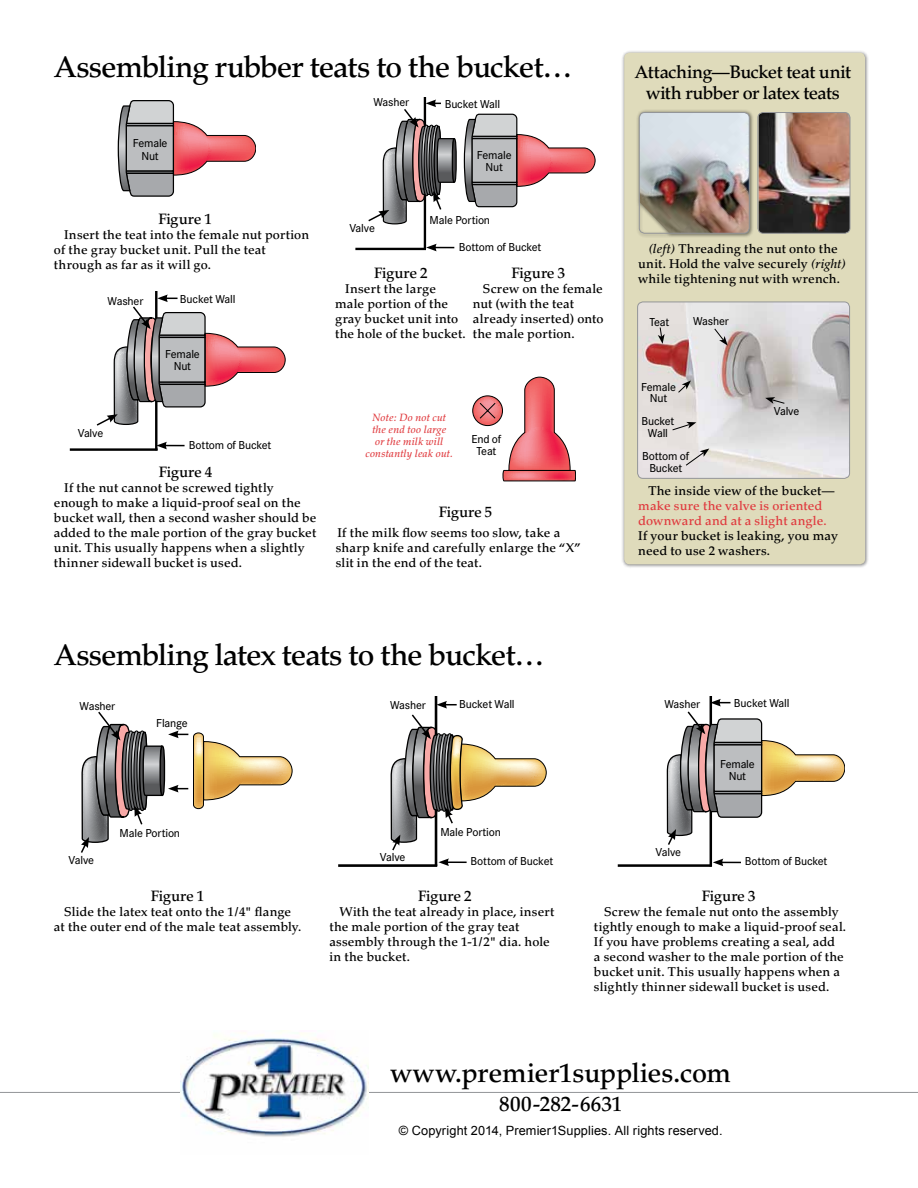
<style>
.page{position:relative;width:918px;height:1188px;background:#fff}
.page>*{position:absolute;margin:0;border:0;box-sizing:border-box;transform-origin:0 0}
.t1{font:500 30px "Palatino";letter-spacing:-.035em;color:#000}
.t2{font:500 27px "Palatino";letter-spacing:-.01em;color:#000}
.t3{font:500 21px "Palatino";letter-spacing:.01em;color:#000}
.t4{font:500 18px/21px "Palatino";letter-spacing:-.03em;color:#000;text-align:center}
.t5{font:500 15px "Palatino";letter-spacing:-.015em;color:#000}
.t6{font:500 12.75px/15px "Palatino";letter-spacing:.01em;color:#000}
.t7{font:500 12.75px/15px "Palatino";letter-spacing:.005em;color:#e03a3e}
.t8{font:12.75px "Arial";letter-spacing:.01em;color:#000}
.t9{font:500 12px/12px "Corporate S";letter-spacing:-.015em;color:#000;text-align:center}
.t10{font:italic 500 10.5px/12px "Palatino";letter-spacing:.015em;color:#e03a3e;text-align:center}
.s1{font-style:italic}
</style>
<div class="page">
<hr style="left:0;top:1092px;width:918px;height:1px;background:#939598">
<div style="left:621px;top:50px;width:248px;height:519px;background:#000;opacity:.5"></div>
<div style="left:624px;top:53px;width:241px;height:511px;background:#dfdbbb;border-radius:5px"></div>
<img style="left:180px;top:1033px;width:188px;height:104px">
<hr style="left:435px;top:696px;width:2px;height:170px;background:#000">
<hr style="left:338px;top:864px;width:99px;height:3px;background:#000">
<hr style="left:710px;top:696px;width:2px;height:171px;background:#000">
<hr style="left:618px;top:864px;width:94px;height:3px;background:#000">
<svg style="left:713px;top:859px;width:28px;height:7px"></svg>
<svg style="left:438px;top:858px;width:29px;height:8px"></svg>
<svg style="left:81px;top:711px;width:211px;height:142px"></svg>
<svg style="left:390px;top:701px;width:156px;height:151px"></svg>
<svg style="left:666px;top:699px;width:179px;height:148px"></svg>
<svg style="left:118px;top:100px;width:138px;height:97px"></svg>
<hr style="left:424px;top:97px;width:2px;height:152px;background:#000">
<hr style="left:355px;top:248px;width:71px;height:2px;background:#000">
<svg style="left:473px;top:377px;width:103px;height:104px"></svg>
<hr style="left:155px;top:291px;width:2px;height:159px;background:#000">
<hr style="left:70px;top:448px;width:88px;height:3px;background:#000">
<svg style="left:426px;top:244px;width:28px;height:7px"></svg>
<svg style="left:157px;top:442px;width:28px;height:7px"></svg>
<img style="left:638px;top:302px;width:212px;height:176px">
<div style="left:637px;top:302px;width:213px;height:177px;border:1px solid #939598;border-radius:5px"></div>
<svg style="left:714px;top:328px;width:14px;height:18px"></svg>
<svg style="left:765px;top:397px;width:20px;height:7px"></svg>
<svg style="left:658px;top:327px;width:7px;height:17px"></svg>
<svg style="left:677px;top:380px;width:14px;height:13px"></svg>
<svg style="left:96px;top:294px;width:189px;height:133px"></svg>
<svg style="left:368px;top:100px;width:227px;height:125px"></svg>
<div style="left:636px;top:110px;width:118px;height:128px;background:#000;opacity:.5"></div>
<img style="left:639px;top:113px;width:110px;height:120px">
<div style="left:639px;top:112px;width:111px;height:122px;border:1px solid #939598;border-radius:5px"></div>
<img style="left:759px;top:113px;width:91px;height:120px">
<div style="left:758px;top:112px;width:92px;height:122px;border:1px solid #939598;border-radius:5px"></div>
<svg style="left:672px;top:422px;width:24px;height:9px"></svg>
<svg style="left:685px;top:448px;width:24px;height:18px"></svg>
<h1 class="t1" style="left:54px;top:49px;width:520px">Assembling rubber teats to the bucket…</h1>
<p class="t9" style="left:133px;top:137px;width:36px;line-height:12.8px">Female<br>Nut</p>
<p class="t5" style="left:158px;top:210px;width:55px">Figure 1</p>
<p class="t6" style="left:54px;top:227px;width:257px;text-indent:10px">Insert the teat into the female nut portion of the gray bucket unit. Pull the teat through as far as it will go.</p>
<p class="t9" style="left:108px;top:295px;width:37px">Washer</p>
<p class="t9" style="left:180px;top:293px;width:57px">Bucket Wall</p>
<p class="t9" style="left:78px;top:427px;width:27px">Valve</p>
<p class="t9" style="left:165px;top:348px;width:36px">Female<br>Nut</p>
<p class="t9" style="left:189px;top:439px;width:84px">Bottom of Bucket</p>
<p class="t5" style="left:159px;top:463px;width:55px">Figure 4</p>
<p class="t6" style="left:54px;top:481px;width:264px;text-indent:10px">If the nut cannot be screwed tightly enough to make a liquid-proof seal on the bucket wall, then a second washer should be added to the male portion of the gray bucket unit. This usually happens when a slightly thinner sidewall bucket is used.</p>
<p class="t9" style="left:373px;top:96px;width:37px">Washer</p>
<p class="t9" style="left:445px;top:98px;width:57px">Bucket Wall</p>
<p class="t9" style="left:349px;top:222px;width:27px">Valve</p>
<p class="t9" style="left:477px;top:149px;width:36px">Female<br>Nut</p>
<p class="t9" style="left:430px;top:214px;width:62px">Male Portion</p>
<p class="t9" style="left:459px;top:241px;width:84px">Bottom of Bucket</p>
<p class="t5" style="left:374px;top:264px;width:55px">Figure 2</p>
<p class="t6" style="left:335px;top:281px;width:132px;text-indent:10px">Insert the large male portion of the gray bucket unit into the hole of the bucket.</p>
<p class="t5" style="left:512px;top:264px;width:55px">Figure 3</p>
<p class="t6" style="left:473px;top:281px;width:132px;text-indent:10px">Screw on the female nut (with the teat already inserted) onto the male portion.</p>
<p class="t10" style="left:366px;top:412px;width:89px">Note: Do not cut the end too large<br>or the milk will constantly leak out.</p>
<p class="t9" style="left:471px;top:432px;width:31px;line-height:12.8px">End of<br>Teat</p>
<p class="t5" style="left:439px;top:503px;width:55px">Figure 5</p>
<p class="t6" style="left:336px;top:525px;width:246px">If the milk flow seems too slow, take a sharp knife and carefully enlarge the “X” slit in the end of the teat.</p>
<h1 class="t1" style="left:54px;top:638px;width:492px">Assembling latex teats to the bucket…</h1>
<p class="t9" style="left:80px;top:700px;width:37px">Washer</p>
<p class="t9" style="left:156px;top:717px;width:33px">Flange</p>
<p class="t9" style="left:120px;top:827px;width:62px">Male Portion</p>
<p class="t9" style="left:390px;top:699px;width:37px">Washer</p>
<p class="t9" style="left:459px;top:698px;width:57px">Bucket Wall</p>
<p class="t9" style="left:440px;top:826px;width:62px">Male Portion</p>
<h3 class="t4" style="left:635px;top:61px;width:218px">Attaching—Bucket teat unit with rubber or latex teats</h3>
<p class="t6" style="left:638px;top:242px;width:209px;text-align:center"><span class="s1">(left)</span> Threading the nut onto the unit. Hold the valve securely <span class="s1">(right) </span>while tightening nut with wrench.</p>
<p class="t9" style="left:649px;top:316px;width:22px">Teat</p>
<p class="t9" style="left:693px;top:316px;width:37px">Washer</p>
<p class="t9" style="left:641px;top:381px;width:36px;line-height:11.2px">Female<br>Nut</p>
<p class="t9" style="left:642px;top:415px;width:34px">Bucket<br>Wall</p>
<p class="t9" style="left:642px;top:450px;width:49px">Bottom of<br>Bucket</p>
<p class="t9" style="left:774px;top:405px;width:27px">Valve</p>
<p class="t6" style="left:648px;top:483px;width:188px">The inside view of the bucket—</p>
<p class="t7" style="left:638px;top:498px;width:190px">make sure the valve is oriented downward and at a slight angle.</p>
<p class="t6" style="left:638px;top:528px;width:201px">If your bucket is leaking, you may need to use 2 washers.</p>
<p class="t9" style="left:664px;top:698px;width:37px">Washer</p>
<p class="t9" style="left:734px;top:697px;width:57px">Bucket Wall</p>
<p class="t9" style="left:720px;top:758px;width:36px">Female<br>Nut</p>
<p class="t9" style="left:656px;top:846px;width:27px">Valve</p>
<p class="t9" style="left:380px;top:851px;width:27px">Valve</p>
<p class="t9" style="left:68px;top:854px;width:27px">Valve</p>
<p class="t9" style="left:471px;top:855px;width:84px">Bottom of Bucket</p>
<p class="t9" style="left:745px;top:855px;width:84px">Bottom of Bucket</p>
<p class="t5" style="left:151px;top:888px;width:55px">Figure 1</p>
<p class="t6" style="left:54px;top:905px;width:249px;text-align:center">Slide the latex teat onto the 1/4" flange<br>at the outer end of the male teat assembly.</p>
<p class="t5" style="left:418px;top:888px;width:55px">Figure 2</p>
<p class="t6" style="left:329px;top:905px;width:227px;text-indent:10px">With the teat already in place, insert the male portion of the gray teat assembly through the 1-1/2" dia. hole in the bucket.</p>
<p class="t5" style="left:702px;top:887px;width:55px">Figure 3</p>
<p class="t6" style="left:594px;top:904px;width:254px;text-indent:10px">Screw the female nut onto the assembly tightly enough to make a liquid-proof seal.<br>If you have problems creating a seal, add<br>a second washer to the male portion of the bucket unit. This usually happens when a slightly thinner sidewall bucket is used.</p>
<h2 class="t2" style="left:390px;top:1057px;width:342px">www.premier1supplies.com</h2>
<h3 class="t3" style="left:499px;top:1092px;width:125px">800-282-6631</h3>
<p class="t8" style="left:399px;top:1122px;width:325px">© Copyright 2014, Premier1Supplies. All rights reserved.</p>
</div>
